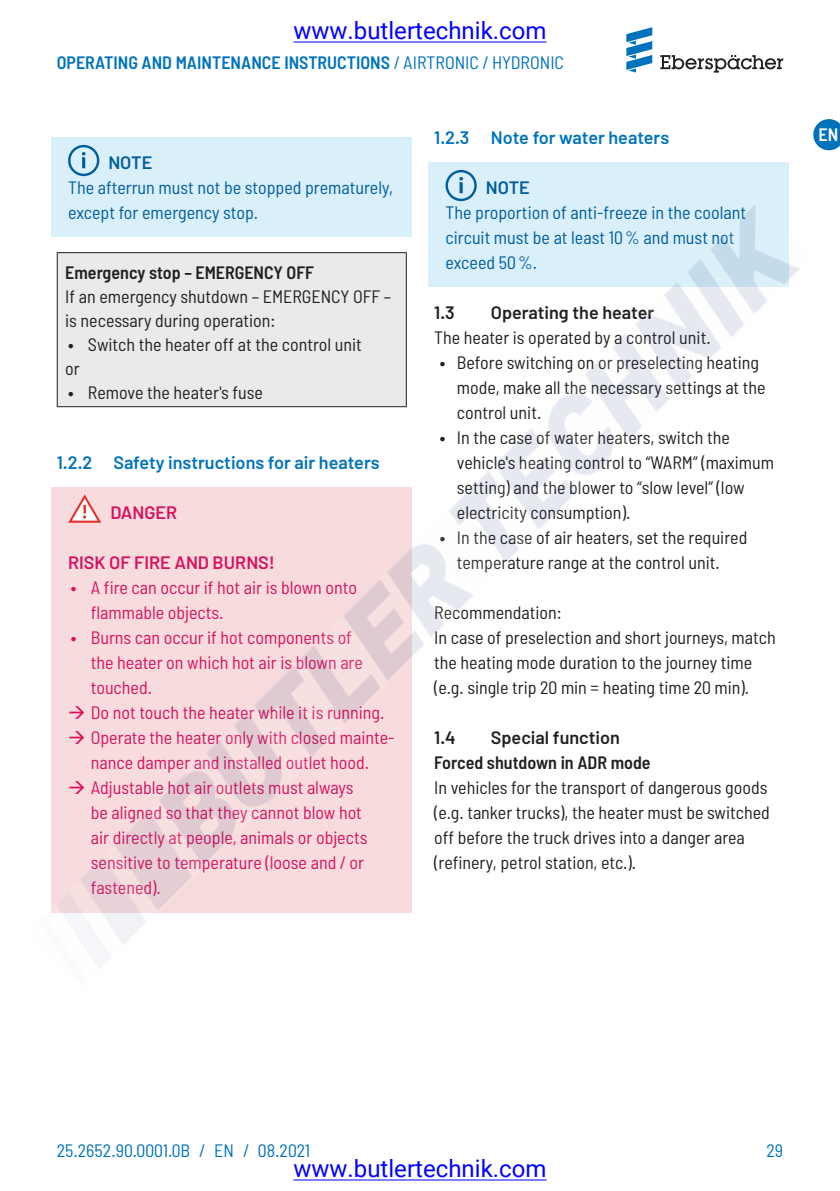
<style>
.page{position:relative;width:840px;height:1191px;background:#fff}
.page>*{position:absolute;margin:0;border:0;box-sizing:border-box;transform-origin:0 0}
.t1{font:24px "Roboto";color:#00f}
.Copy___links{font:semi-condensed 18px/25px "Barlow";color:#231f20}
.t2{font:semi-condensed 18px/25px "Barlow";color:#d8115f}
.Hinweis-Box___Copy{font:semi-condensed 18px/25px "Barlow";color:#005d9c}
.Tabelle___Copy_links{font:semi-condensed 18px/24px "Barlow";color:#231f20}
.t3{font:600 18px "Barlow";color:#0072bc}
.t4{font:600 semi-condensed 18px "Barlow";color:#0072bc}
.t5{font:600 18px "Barlow";color:#231f20}
.t6{font:semi-condensed 18px "Barlow";color:#0072bc}
.Tabelle___Header_lin{font:600 semi-condensed 18px "Barlow";color:#231f20}
.Gefahr-Box___Headlin{font:600 18px "Barlow";color:#d8115f}
.Copy___links___SemiB{font:600 semi-condensed 18px "Barlow";color:#231f20}
.Copy___links___Absta{font:semi-condensed 18px "Barlow";color:#231f20}
.Hinweis-Box___Headli{font:600 18px "Barlow";color:#005d9c}
.t7{font:600 semi-condensed 18px "Barlow";color:#fff}
.s1{font-weight:400}
.s2{font-weight:600}
</style>
<div class="page">
<svg style="left:813px;top:119px;width:26px;height:31px"></svg>
<div style="left:51px;top:137px;width:360px;height:50px;background:#d9effa"></div>
<div style="left:51px;top:162px;width:360px;height:75px;background:#d9effa"></div>
<svg style="left:68px;top:145px;width:31px;height:31px"></svg>
<div style="left:428px;top:162px;width:360px;height:50px;background:#d9effa"></div>
<svg style="left:445px;top:170px;width:31px;height:31px"></svg>
<svg style="left:660px;top:55px;width:122px;height:18px"></svg>
<svg style="left:626px;top:27px;width:26px;height:45px"></svg>
<hr style="left:293px;top:42px;width:253px;height:1px;background:#00f">
<hr style="left:293px;top:1179px;width:253px;height:1px;background:#00f">
<img style="left:51px;top:204px;width:748px;height:763px">
<svg style="left:70px;top:706px;width:14px;height:13px"></svg>
<svg style="left:70px;top:731px;width:14px;height:13px"></svg>
<svg style="left:70px;top:781px;width:14px;height:13px"></svg>
<h1 class="t1" style="left:293px;top:14px;width:254px">www.butlertechnik.com</h1>
<p class="t4" style="left:57px;top:51px;width:508px">OPERATING AND MAINTENANCE INSTRUCTIONS <span class="s1">/ Ai rtroni c / Hydroni c</span></p>
<p class="Hinweis-Box___Headli" style="left:108px;top:151px;width:45px">NOTE</p>
<p class="Hinweis-Box___Copy" style="left:68px;top:175px;width:326px">The afterrun must not be stopped prematurely, except for emergency stop.</p>
<p class="Tabelle___Header_lin" style="left:65px;top:261px;width:250px">Emergency stop – EMERGENCY OFF</p>
<p class="Tabelle___Copy_links" style="left:65px;top:284px;width:327px">If an emergency shutdown – EMERGENCY OFF – is necessary during operation:</p>
<p class="Copy___links" style="left:68px;top:331px;width:295px"><span class="s2">•</span> Switch the heater off at the control unit</p>
<p class="Tabelle___Copy_links" style="left:65px;top:356px;width:16px">or</p>
<p class="Copy___links" style="left:68px;top:379px;width:196px"><span class="s2">•</span> Remove the heater's fuse</p>
<p class="t3" style="left:57px;top:451px;width:324px">1.2.2 Safety instructions for air heaters</p>
<p class="Gefahr-Box___Headlin" style="left:110px;top:501px;width:68px">DANGER</p>
<p class="Gefahr-Box___Headlin" style="left:68px;top:551px;width:208px">RISK OF FIRE AND BURNS!</p>
<p class="t2" style="left:91px;top:575px;width:268px;text-indent:-20px"><span class="s2">•</span> A fire can occur if hot air is blown onto flammable objects.</p>
<p class="t2" style="left:91px;top:625px;width:273px;text-indent:-20px"><span class="s2">•</span> Burns can occur if hot components of the heater on which hot air is blown are touched.</p>
<p class="t2" style="left:91px;top:700px;width:295px">Do not touch the heater while it is running.</p>
<p class="t2" style="left:91px;top:725px;width:305px">Operate the heater only with closed mainte&shy;nance damper and installed outlet hood.</p>
<p class="t2" style="left:91px;top:775px;width:278px">Adjustable hot air outlets must always be aligned so that they cannot blow hot air directly at people, animals or objects sensitive to temperature (loose and / or fastened).</p>
<p class="t3" style="left:434px;top:126px;width:236px">1.2.3 Note for water heaters</p>
<p class="Hinweis-Box___Headli" style="left:485px;top:176px;width:45px">NOTE</p>
<p class="Hinweis-Box___Copy" style="left:445px;top:200px;width:302px">The proportion of anti-freeze in the coolant circuit must be at least 10% and must not exceed 50%.</p>
<p class="t5" style="left:434px;top:301px;width:22px">1.3</p>
<p class="t5" style="left:490px;top:301px;width:165px">Operating the heater</p>
<p class="Copy___links" style="left:434px;top:325px;width:278px">The heater is operated by a control unit.</p>
<p class="Copy___links" style="left:456px;top:350px;width:310px;text-indent:-17px"><span class="s2">•</span> Before switching on or preselecting heating mode, make all the necessary settings at the control unit.</p>
<p class="Copy___links" style="left:456px;top:425px;width:318px;text-indent:-17px"><span class="s2">•</span> In the case of water heaters, switch the vehicle's heating control to “WARM” (maximum setting) and the blower to “slow level” (low electricity consumption).</p>
<p class="Copy___links" style="left:439px;top:525px;width:309px;text-align:center"><span class="s2">•</span> In the case of air heaters, set the required temperature range at the control unit.</p>
<p class="Copy___links___Absta" style="left:434px;top:601px;width:129px">Recommendation:</p>
<p class="Copy___links" style="left:434px;top:625px;width:343px">In case of preselection and short journeys, match the heating mode duration to the journey time (e.g. single trip 20 min = heating time 20 min).</p>
<p class="t5" style="left:434px;top:726px;width:23px">1.4</p>
<p class="t5" style="left:490px;top:726px;width:130px">Special function</p>
<p class="Copy___links___SemiB" style="left:434px;top:751px;width:218px">Forced shutdown in ADR mode</p>
<p class="Copy___links" style="left:434px;top:775px;width:337px">In vehicles for the transport of dangerous goods (e.g. tanker trucks), the heater must be switched off before the truck drives into a danger area (refinery, petrol station, etc.).</p>
<p class="t7" style="left:818px;top:123px;width:21px">EN</p>
<p class="t6" style="left:57px;top:1139px;width:255px">25.2652.90.0001.0B / EN / 08.2021</p>
<p class="t6" style="left:766px;top:1139px;width:18px">29</p>
<h1 class="t1" style="left:293px;top:1152px;width:254px">www.butlertechnik.com</h1>
</div>
